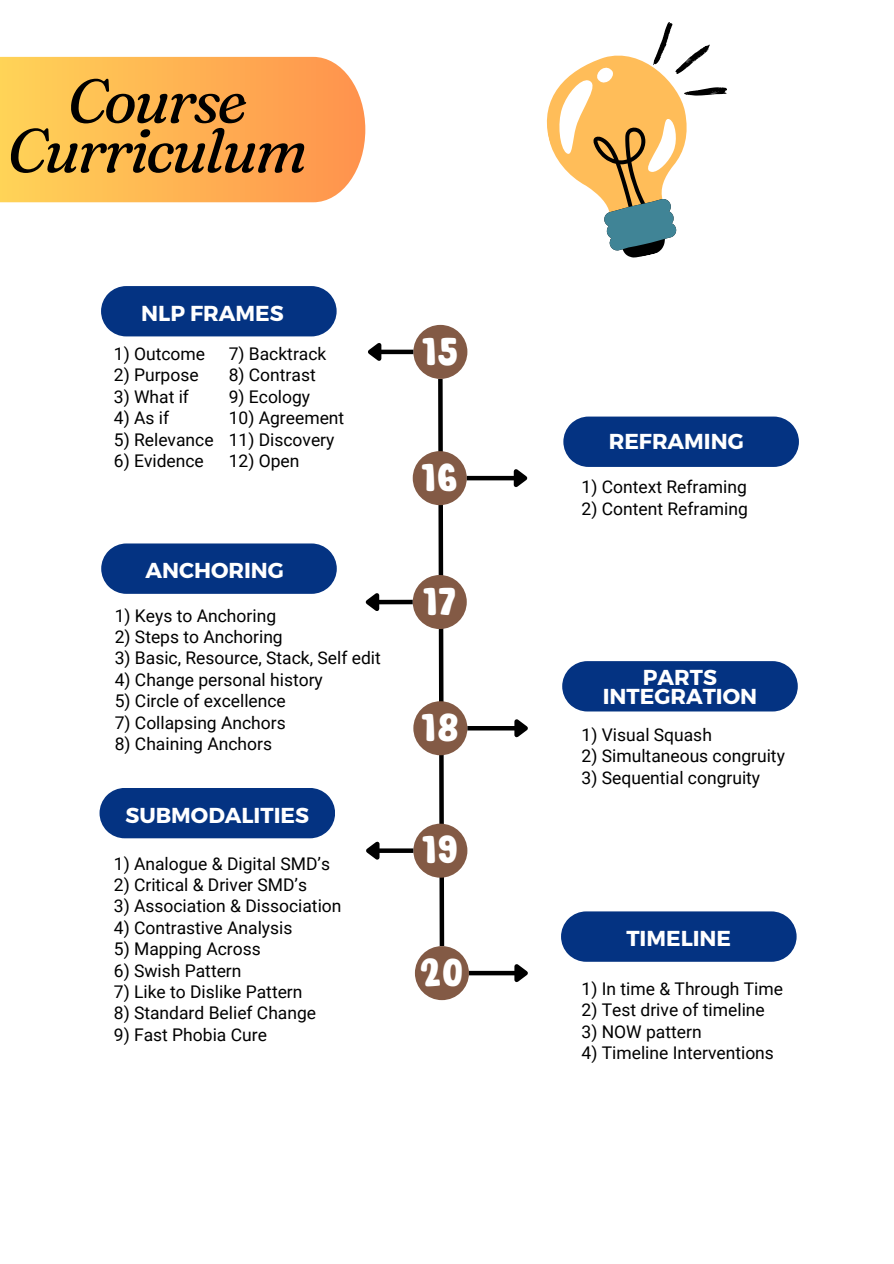
<style>
.page{position:relative;width:894px;height:1264px;background:#fff}
.page>*{position:absolute;margin:0;border:0;box-sizing:border-box;transform-origin:0 0}
.t1{font:italic 61.65px/49.5px "Fraunces 9 pt";letter-spacing:-.045em;color:#000;text-align:center}
.t2{font:700 39px "DONGTAO";color:#fff}
.t3{font:700 21.6px/19.2px "Montserrat";color:#fff;text-align:center}
.t4{font:17.4px "Roboto";color:#000}
</style>
<div class="page">
<svg style="left:122px;top:306px;width:215px;height:31px"></svg>
<svg style="left:121px;top:838px;width:192px;height:1px"></svg>
<svg style="left:580px;top:932px;width:217px;height:30px"></svg>
<svg style="left:583px;top:680px;width:215px;height:32px"></svg>
<div style="left:101px;top:286px;width:235px;height:50px;background:#043382"></div>
<svg style="left:101px;top:543px;width:236px;height:51px;background:#133f89"></svg>
<div style="left:99px;top:788px;width:236px;height:50px;background:#043382"></div>
<div style="left:561px;top:911px;width:235px;height:50px;background:#043382"></div>
<div style="left:562px;top:661px;width:235px;height:50px;background:#043382"></div>
<svg style="left:563px;top:416px;width:235px;height:51px;background:#123e89"></svg>
<svg style="left:435px;top:378px;width:11px;height:569px"></svg>
<div style="left:413px;top:325px;width:54px;height:54px;background:#835a45;border-radius:50%"></div>
<div style="left:412px;top:451px;width:54px;height:54px;background:#835a45;border-radius:50%"></div>
<div style="left:380px;top:349px;width:33px;height:5px;background:#000"></div>
<svg style="left:368px;top:343px;width:17px;height:18px"></svg>
<hr style="left:466px;top:476px;width:48px;height:4px;background:#000">
<svg style="left:509px;top:469px;width:19px;height:18px"></svg>
<div style="left:412px;top:575px;width:54px;height:54px;background:#835a45;border-radius:50%"></div>
<div style="left:378px;top:599px;width:34px;height:5px;background:#000"></div>
<svg style="left:365px;top:593px;width:18px;height:18px"></svg>
<div style="left:413px;top:701px;width:54px;height:54px;background:#835a45;border-radius:50%"></div>
<div style="left:413px;top:823px;width:54px;height:54px;background:#835a45;border-radius:50%"></div>
<div style="left:415px;top:946px;width:54px;height:54px;background:#835a45;border-radius:50%"></div>
<hr style="left:467px;top:726px;width:48px;height:4px;background:#000">
<svg style="left:510px;top:719px;width:18px;height:19px"></svg>
<div style="left:469px;top:970px;width:46px;height:5px;background:#000"></div>
<svg style="left:510px;top:964px;width:18px;height:19px"></svg>
<div style="left:378px;top:848px;width:35px;height:5px;background:#000"></div>
<svg style="left:366px;top:841px;width:17px;height:19px"></svg>
<svg style="left:546px;top:22px;width:181px;height:236px"></svg>
<svg style="left:0;top:57px;width:365px;height:145px;background:#ffb557"></svg>
<p class="t1" style="left:7px;top:76px;width:302px">Course<br>Curriculum</p>
<p class="t3" style="left:141px;top:302px;width:144px">NLP FRAMES</p>
<p class="t4" style="left:114px;top:344px;width:93px">1) Outcome</p>
<p class="t4" style="left:114px;top:365px;width:86px">2) Purpose</p>
<p class="t4" style="left:114px;top:387px;width:77px">3) What if</p>
<p class="t4" style="left:114px;top:408px;width:57px">4) As if</p>
<p class="t4" style="left:114px;top:429px;width:101px">5) Relevance</p>
<p class="t4" style="left:114px;top:451px;width:91px">6) Evidence</p>
<p class="t4" style="left:229px;top:344px;width:99px">7) Backtrack</p>
<p class="t4" style="left:229px;top:365px;width:88px">8) Contrast</p>
<h2 class="t4" style="left:229px;top:387px;width:83px">9) Ecology</h2>
<p class="t4" style="left:229px;top:408px;width:117px">10) Agreement</p>
<p class="t4" style="left:229px;top:429px;width:107px">11) Discovery</p>
<p class="t4" style="left:229px;top:451px;width:72px">12) Open</p>
<p class="t3" style="left:145px;top:560px;width:140px">ANCHORING</p>
<p class="t2" style="left:422px;top:335px;width:38px">15</p>
<p class="t2" style="left:421px;top:461px;width:38px">16</p>
<h2 class="t3" style="left:608px;top:431px;width:136px">REFRAMING</h2>
<p class="t4" style="left:581px;top:477px;width:167px">1) Context Reframing</p>
<p class="t4" style="left:581px;top:498px;width:168px">2) Content Reframing</p>
<h1 class="t2" style="left:423px;top:585px;width:35px">17</h1>
<h2 class="t4" style="left:115px;top:605px;width:163px">1) Keys to Anchoring</h2>
<p class="t4" style="left:115px;top:627px;width:169px">2) Steps to Anchoring</p>
<p class="t4" style="left:115px;top:648px;width:267px">3) Basic, Resource, Stack, Self edit</p>
<p class="t4" style="left:115px;top:669px;width:209px">4) Change personal history</p>
<p class="t4" style="left:115px;top:691px;width:172px">5) Circle of excellence</p>
<p class="t4" style="left:115px;top:712px;width:172px">7) Collapsing Anchors</p>
<p class="t4" style="left:115px;top:733px;width:159px">8) Chaining Anchors</p>
<p class="t4" style="left:581px;top:725px;width:132px">1) Visual Squash</p>
<p class="t3" style="left:602px;top:666px;width:156px">PARTS<br>INTEGRATION</p>
<h2 class="t2" style="left:421px;top:711px;width:39px">18</h2>
<p class="t4" style="left:581px;top:746px;width:205px">2) Simultaneous congruity</p>
<h2 class="t4" style="left:581px;top:767px;width:180px">3) Sequential congruity</h2>
<p class="t3" style="left:125px;top:804px;width:185px">SUBMODALITIES</p>
<p class="t4" style="left:114px;top:853px;width:218px">1) Analogue &amp; Digital SMD’s</p>
<p class="t4" style="left:114px;top:874px;width:195px">2) Critical &amp; Driver SMD’s</p>
<p class="t4" style="left:114px;top:896px;width:229px">3) Association &amp; Dissociation</p>
<p class="t4" style="left:114px;top:917px;width:180px">4) Contrastive Analysis</p>
<h2 class="t4" style="left:114px;top:939px;width:148px">5) Mapping Across</h2>
<p class="t4" style="left:114px;top:960px;width:129px">6) Swish Pattern</p>
<p class="t4" style="left:114px;top:981px;width:190px">7) Like to Dislike Pattern</p>
<p class="t4" style="left:114px;top:1003px;width:204px">8) Standard Belief Change</p>
<p class="t4" style="left:114px;top:1024px;width:154px">9) Fast Phobia Cure</p>
<p class="t2" style="left:422px;top:834px;width:38px">19</p>
<p class="t2" style="left:420px;top:956px;width:45px">20</p>
<p class="t3" style="left:626px;top:927px;width:106px">TIMELINE</p>
<p class="t4" style="left:581px;top:978px;width:203px">1) In time &amp; Through Time</p>
<p class="t4" style="left:581px;top:1000px;width:185px">2) Test drive of timeline</p>
<p class="t4" style="left:581px;top:1021px;width:121px">3) NOW pattern</p>
<p class="t4" style="left:581px;top:1042px;width:194px">4) Timeline Interventions</p>
</div>
